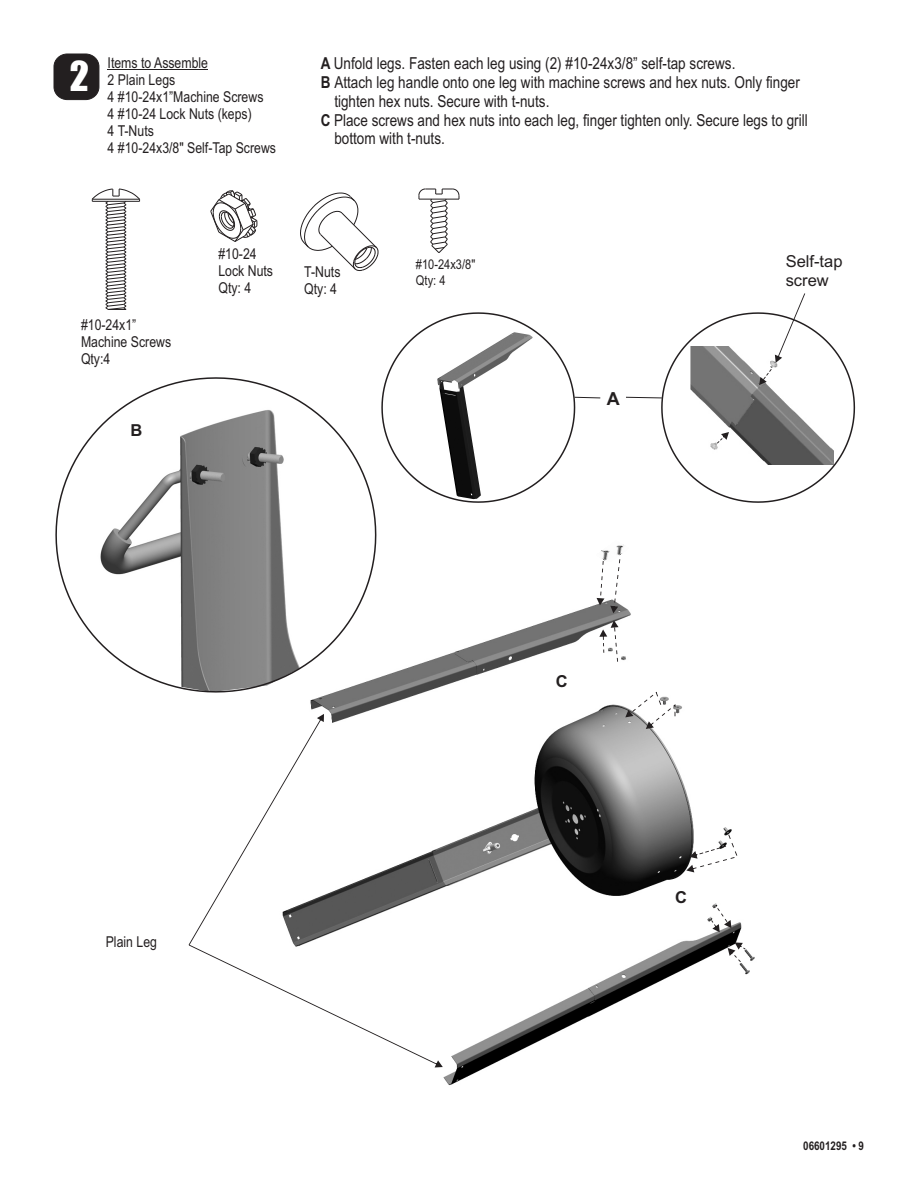
<style>
.page{position:relative;width:918px;height:1188px;background:#fff}
.page>*{position:absolute;margin:0;border:0;box-sizing:border-box;transform-origin:0 0}
.t1{font:38.1px "Impact";color:#fff}
.t2{font:700 18px "Arial";color:#231f20}
.t3{font:16.5px "Arial Narrow";color:#231f20}
.t4{font:16.5px/18.5px "Arial";color:#231f20}
.t5{font:700 16.5px "Arial";color:#231f20}
.t6{font:15px/17px "Arial Narrow";color:#231f20}
.t7{font:13.5px/15.3px "Arial Narrow";color:#231f20}
.t8{font:700 12px "Arial Narrow";color:#231f20}
.s1{font-weight:700}
</style>
<div class="page">
<div style="left:54px;top:54px;width:45px;height:46px;background:#231f20;border:1px solid #231f20;border-radius:13px"></div>
<hr style="left:108px;top:69px;width:100px;height:1px;background:#231f20">
<svg style="left:300px;top:192px;width:79px;height:79px"></svg>
<svg style="left:91px;top:188px;width:50px;height:122px"></svg>
<svg style="left:210px;top:190px;width:48px;height:52px"></svg>
<svg style="left:418px;top:188px;width:42px;height:65px"></svg>
<img style="left:310px;top:598px;width:445px;height:488px">
<svg style="left:597px;top:561px;width:7px;height:44px"></svg>
<svg style="left:610px;top:561px;width:10px;height:52px"></svg>
<svg style="left:599px;top:620px;width:20px;height:42px"></svg>
<svg style="left:625px;top:692px;width:50px;height:37px"></svg>
<img style="left:601px;top:544px;width:23px;height:17px">
<svg style="left:381px;top:312px;width:220px;height:191px"></svg>
<svg style="left:711px;top:908px;width:20px;height:24px"></svg>
<svg style="left:728px;top:942px;width:18px;height:20px"></svg>
<svg style="left:686px;top:835px;width:51px;height:37px"></svg>
<svg style="left:189px;top:714px;width:254px;height:353px"></svg>
<svg style="left:55px;top:377px;width:321px;height:316px"></svg>
<svg style="left:626px;top:293px;width:229px;height:210px"></svg>
<h1 class="t1" style="left:69px;top:61px;width:21px">12</h1>
<p class="t6" style="left:108px;top:55px;width:170px">Items to Assemble<br>2 Plain Legs<br>4 #10-24x1”Machine Screws<br>4 #10-24 Lock Nuts (keps)<br>4 T-Nuts<br>4 #10-24x3/8" Self-Tap Screws</p>
<p class="t3" style="left:321px;top:57px;width:416px"><span class="s1">A</span> Unfold legs. Fasten each leg using (2) #10-24x3/8” self-tap screws.</p>
<p class="t3" style="left:321px;top:76px;width:481px"><span class="s1">B</span> Attach leg handle onto one leg with machine screws and hex nuts. Only finger</p>
<p class="t3" style="left:334px;top:95px;width:217px">tighten hex nuts. Secure with t-nuts.</p>
<p class="t3" style="left:321px;top:114px;width:488px"><span class="s1">C</span> Place screws and hex nuts into each leg, finger tighten only. Secure legs to grill</p>
<p class="t3" style="left:334px;top:132px;width:112px">bottom with t-nuts.</p>
<p class="t6" style="left:81px;top:318px;width:92px">#10-24x1”<br>Machine Screws<br>Qty:4</p>
<p class="t5" style="left:130px;top:424px;width:13px">B</p>
<p class="t6" style="left:218px;top:247px;width:56px">#10-24<br>Lock Nuts<br>Qty: 4</p>
<p class="t6" style="left:304px;top:264px;width:38px">T-Nuts<br>Qty: 4</p>
<p class="t7" style="left:416px;top:258px;width:61px">#10-24x3/8"<br>Qty: 4</p>
<p class="t4" style="left:786px;top:254px;width:58px">Self-tap screw</p>
<p class="t2" style="left:607px;top:392px;width:14px">A</p>
<p class="t6" style="left:106px;top:935px;width:53px">Plain Leg</p>
<p class="t5" style="left:556px;top:675px;width:13px">C</p>
<p class="t5" style="left:675px;top:891px;width:13px">C</p>
<p class="t8" style="left:803px;top:1141px;width:62px">06601295 • 9</p>
</div>
